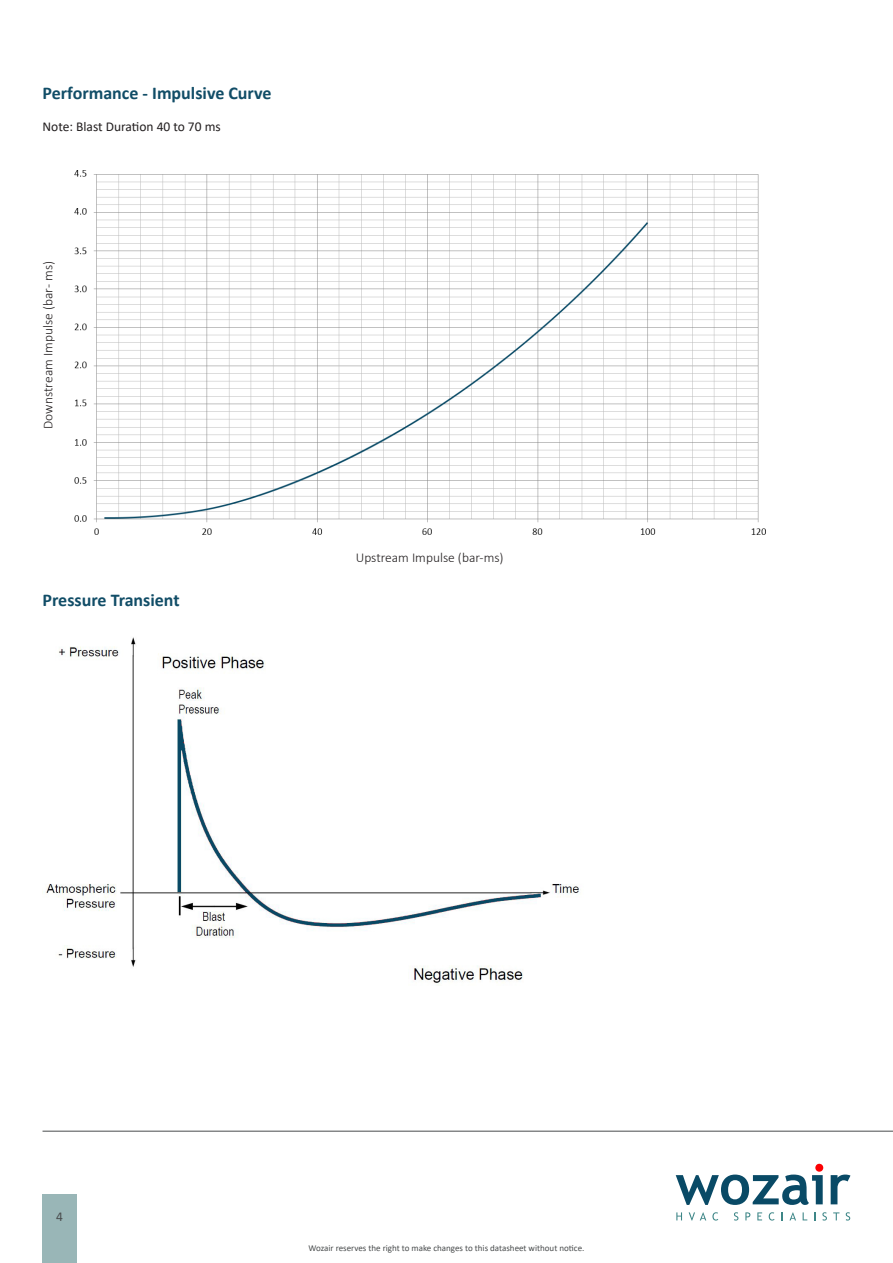
<style>
.page{position:relative;width:893px;height:1263px;background:#fff}
.page>*{position:absolute;margin:0;border:0;box-sizing:border-box;transform-origin:0 0}
.t1{font:700 18px "Calibri";color:#114d67}
.t2{font:300 13.5px "Calibri";color:#231f20}
.t3{font:13.5px "Calibri";color:#231f20}
.t4{font:13.5px "Calibri";color:#494c4d}
.t5{font:9px "Calibri";color:#494c4d}
</style>
<div class="page">
<hr style="left:43px;top:1131px;width:850px;height:1px;background:#494c4d">
<svg style="left:676px;top:1164px;width:147px;height:41px"></svg>
<svg style="left:831px;top:1174px;width:19px;height:30px"></svg>
<svg style="left:676px;top:1212px;width:6px;height:8px"></svg>
<svg style="left:689px;top:1212px;width:17px;height:8px"></svg>
<svg style="left:712px;top:1212px;width:6px;height:8px"></svg>
<svg style="left:734px;top:1212px;width:4px;height:8px"></svg>
<svg style="left:745px;top:1212px;width:5px;height:8px"></svg>
<svg style="left:757px;top:1212px;width:5px;height:8px"></svg>
<svg style="left:769px;top:1212px;width:5px;height:8px"></svg>
<svg style="left:789px;top:1212px;width:7px;height:8px"></svg>
<svg style="left:822px;top:1212px;width:5px;height:8px"></svg>
<svg style="left:833px;top:1212px;width:6px;height:8px"></svg>
<svg style="left:846px;top:1212px;width:4px;height:8px"></svg>
<div style="left:43px;top:1195px;width:34px;height:68px;background:#99b6b7"></div>
<img style="left:74px;top:170px;width:692px;height:365px">
<img style="left:45px;top:637px;width:534px;height:349px">
<p class="t1" style="left:43px;top:80px;width:231px">Performance - Impulsive Curve</p>
<p class="t3" style="left:43px;top:117px;width:180px">Note: Blast Duration 40 to 70 ms</p>
<p class="t2" style="left:40px;top:429px;width:170px;rotate:-90deg">Downstream Impulse (bar - ms)</p>
<p class="t1" style="left:43px;top:587px;width:139px">Pressure Transient</p>
<p class="t2" style="left:356px;top:549px;width:149px">Upstream Impulse (bar-ms)</p>
<p class="t4" style="left:56px;top:1207px;width:8px">4</p>
<p class="t5" style="left:309px;top:1241px;width:277px">Wozair reserves the right to make changes to this datasheet without notice.</p>
</div>
